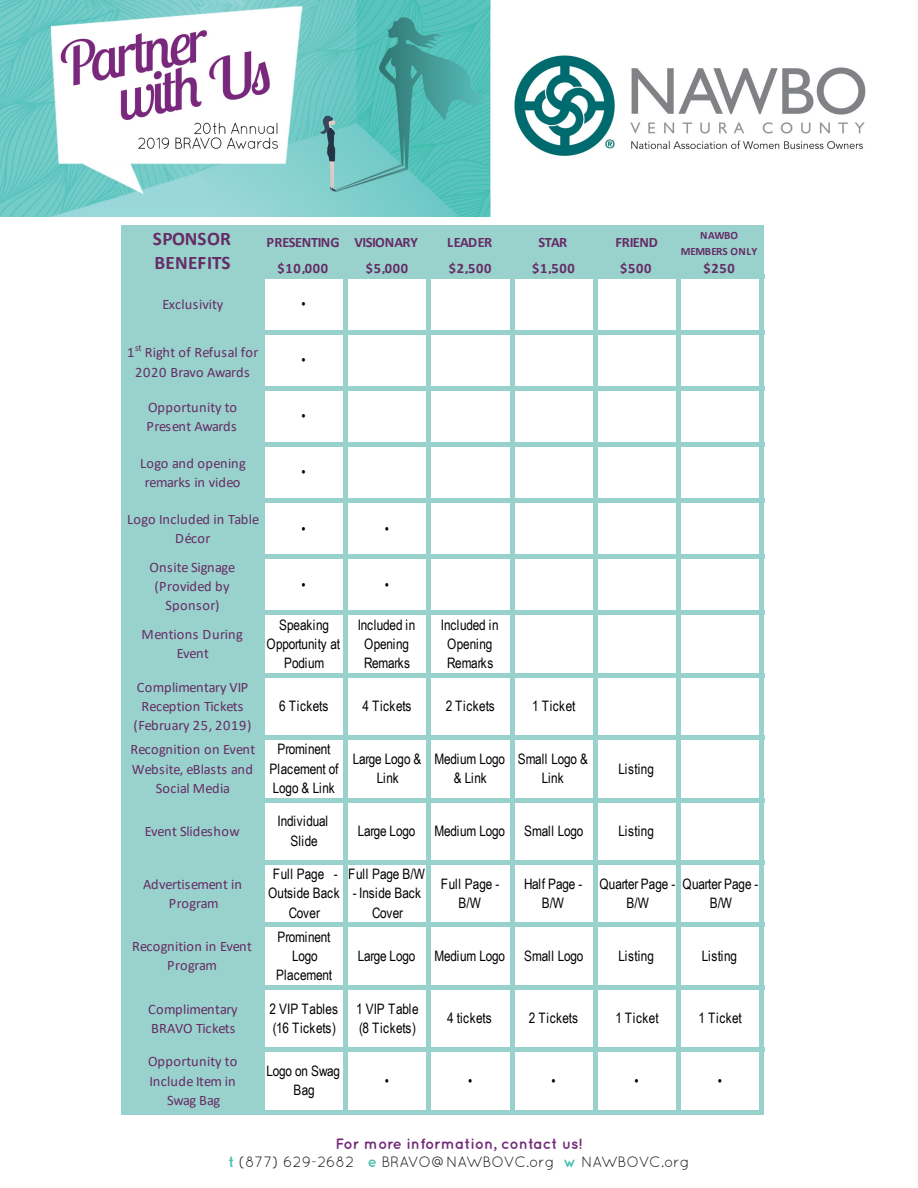
<style>
.page{position:relative;width:918px;height:1188px;background:#fff}
.page>*{position:absolute;margin:0;border:0;box-sizing:border-box;transform-origin:0 0}
.t1{font:700 19.2px/24px "Calibri";letter-spacing:.01em;color:#662c67}
.t2{font:15px/18px "Quicksand";color:#231f20;text-align:center}
.t3{font:14.4px/19.2px "Arial Narrow";letter-spacing:-.01em;color:#000;text-align:center}
.t4{font:14.4px/19.2px "Calibri";letter-spacing:-.005em;color:#662c67;text-align:center}
.t5{font:700 14.4px "Calibri";letter-spacing:-.005em;color:#662c67}
.t6{font:14.4px "Arial Narrow";letter-spacing:.015em;color:#000}
.t7{font:14.4px "Arial Narrow";letter-spacing:.035em;color:#000}
.t8{font:14.4px/19.2px "Calibri";letter-spacing:.02em;color:#662c67;text-align:center}
.t9{font:700 14.4px "Calibri";letter-spacing:-.03em;color:#662c67}
.t10{font:14.4px/19.2px "Calibri";letter-spacing:.015em;color:#662c67;text-align:center}
.t11{font:14.4px/19.2px "Arial Narrow";letter-spacing:.02em;color:#000}
.t12{font:700 11.25px/16px "Calibri";letter-spacing:.005em;color:#662c67;text-align:center}
.s1{font-weight:700;color:#732c79}
.s2{font-weight:700;color:#4ac0ad}
</style>
<div class="page">
<div style="left:124px;top:228px;width:639px;height:49px;background:#99d2cc"></div>
<div style="left:124px;top:276px;width:139px;height:837px;background:#99d2cc"></div>
<div style="left:121px;top:225px;width:5px;height:890px;background:#99d2cc"></div>
<div style="left:759px;top:229px;width:5px;height:886px;background:#99d2cc"></div>
<div style="left:260px;top:274px;width:5px;height:841px;background:#99d2cc"></div>
<div style="left:343px;top:279px;width:5px;height:836px;background:#99d2cc"></div>
<div style="left:426px;top:279px;width:5px;height:836px;background:#99d2cc"></div>
<div style="left:510px;top:279px;width:5px;height:836px;background:#99d2cc"></div>
<div style="left:593px;top:279px;width:5px;height:836px;background:#99d2cc"></div>
<div style="left:676px;top:279px;width:5px;height:836px;background:#99d2cc"></div>
<hr style="left:126px;top:225px;width:638px;height:4px;background:#99d2cc">
<div style="left:265px;top:274px;width:499px;height:5px;background:#99d2cc"></div>
<div style="left:265px;top:330px;width:499px;height:5px;background:#99d2cc"></div>
<div style="left:265px;top:386px;width:499px;height:5px;background:#99d2cc"></div>
<div style="left:265px;top:442px;width:499px;height:5px;background:#99d2cc"></div>
<div style="left:265px;top:498px;width:499px;height:5px;background:#99d2cc"></div>
<div style="left:265px;top:554px;width:499px;height:5px;background:#99d2cc"></div>
<div style="left:265px;top:610px;width:499px;height:5px;background:#99d2cc"></div>
<div style="left:265px;top:673px;width:499px;height:5px;background:#99d2cc"></div>
<div style="left:265px;top:735px;width:499px;height:5px;background:#99d2cc"></div>
<hr style="left:265px;top:798px;width:499px;height:4px;background:#99d2cc">
<div style="left:265px;top:860px;width:499px;height:5px;background:#99d2cc"></div>
<div style="left:265px;top:922px;width:499px;height:5px;background:#99d2cc"></div>
<div style="left:265px;top:985px;width:499px;height:5px;background:#99d2cc"></div>
<div style="left:265px;top:1047px;width:499px;height:5px;background:#99d2cc"></div>
<div style="left:126px;top:1110px;width:638px;height:5px;background:#99d2cc"></div>
<img style="left:0;top:0;width:866px;height:216px">
<p class="t1" style="left:153px;top:227px;width:80px">SPONSOR<br>BENEFITS</p>
<p class="t9" style="left:266px;top:232px;width:153px">PRESENTING VISIONARY</p>
<p class="t5" style="left:447px;top:232px;width:46px">LEADER</p>
<p class="t5" style="left:539px;top:232px;width:30px">STAR</p>
<p class="t5" style="left:615px;top:232px;width:44px">FRIEND</p>
<p class="t12" style="left:681px;top:227px;width:78px">NAWBO<br>MEMBERS ONLY</p>
<p class="t5" style="left:278px;top:258px;width:52px">$10,000</p>
<p class="t5" style="left:366px;top:258px;width:44px">$5,000</p>
<p class="t5" style="left:449px;top:258px;width:44px">$2,500</p>
<p class="t5" style="left:532px;top:258px;width:44px">$1,500</p>
<p class="t5" style="left:620px;top:258px;width:33px">$500</p>
<p class="t5" style="left:703px;top:258px;width:33px">$250</p>
<p class="t4" style="left:162px;top:295px;width:62px">Exclusivity</p>
<p class="t3" style="left:302px;top:294px;width:6px">•</p>
<p class="t4" style="left:127px;top:343px;width:133px">1<sup>st</sup> Right of Refusal for<br>2020 Bravo Awards</p>
<p class="t3" style="left:302px;top:350px;width:6px">•</p>
<p class="t4" style="left:146px;top:397px;width:92px;text-align:left">Opportunity to<br>Present Awards</p>
<p class="t4" style="left:140px;top:453px;width:107px">Logo and opening remarks in video</p>
<p class="t8" style="left:127px;top:509px;width:133px">Logo Included in Table<br>Décor</p>
<p class="t4" style="left:150px;top:557px;width:87px">Onsite Signage (Provided by<br>Sponsor)</p>
<p class="t3" style="left:302px;top:406px;width:6px">•</p>
<p class="t3" style="left:302px;top:462px;width:6px">•</p>
<p class="t3" style="left:302px;top:518px;width:6px">•</p>
<p class="t3" style="left:385px;top:518px;width:6px">•</p>
<p class="t3" style="left:302px;top:574px;width:6px">•</p>
<p class="t3" style="left:385px;top:574px;width:6px">•</p>
<p class="t10" style="left:142px;top:624px;width:103px">Mentions During<br>Event</p>
<p class="t3" style="left:266px;top:614px;width:75px">Speaking<br>Opportunity at<br>Podium</p>
<p class="t3" style="left:358px;top:614px;width:59px">Included in<br>Opening<br>Remarks</p>
<p class="t3" style="left:441px;top:614px;width:59px">Included in<br>Opening<br>Remarks</p>
<p class="t4" style="left:134px;top:677px;width:119px">Complimentary VIP<br>Reception Tickets (February 25, 2019)</p>
<p class="t7" style="left:279px;top:696px;width:51px">6 Tickets</p>
<p class="t7" style="left:362px;top:696px;width:51px">4 Tickets</p>
<p class="t7" style="left:446px;top:696px;width:51px">2 Tickets</p>
<p class="t3" style="left:532px;top:696px;width:45px">1 Ticket</p>
<p class="t4" style="left:130px;top:740px;width:126px">Recognition on Event<br>Website, eBlasts and<br>Social Media</p>
<p class="t3" style="left:270px;top:739px;width:70px">Prominent<br>Placement of<br>Logo &amp; Link</p>
<p class="t3" style="left:353px;top:749px;width:70px">Large Logo &amp;<br>Link</p>
<p class="t3" style="left:435px;top:749px;width:72px">Medium Logo &amp; Link</p>
<p class="t3" style="left:518px;top:749px;width:72px">Small Logo &amp;<br>Link</p>
<p class="t6" style="left:619px;top:758px;width:37px">Listing</p>
<p class="t4" style="left:145px;top:821px;width:97px">Event Slideshow</p>
<p class="t3" style="left:278px;top:811px;width:52px">Individual<br>Slide</p>
<p class="t3" style="left:358px;top:821px;width:59px">Large Logo</p>
<p class="t3" style="left:434px;top:821px;width:72px">Medium Logo</p>
<p class="t3" style="left:524px;top:821px;width:61px">Small Logo</p>
<p class="t6" style="left:619px;top:820px;width:37px">Listing</p>
<p class="t4" style="left:143px;top:874px;width:100px">Advertisement in<br>Program</p>
<p class="t3" style="left:268px;top:864px;width:73px">Full Page -<br>Outside Back<br>Cover</p>
<p class="t3" style="left:348px;top:864px;width:78px">Full Page B/W</p>
<p class="t3" style="left:353px;top:883px;width:70px">- Inside Back<br>Cover</p>
<p class="t3" style="left:441px;top:874px;width:60px">Full Page -<br>B/W</p>
<p class="t3" style="left:524px;top:874px;width:60px">Half Page -<br>B/W</p>
<p class="t3" style="left:599px;top:874px;width:77px">Quarter Page -<br>B/W</p>
<p class="t3" style="left:683px;top:874px;width:77px">Quarter Page -<br>B/W</p>
<p class="t4" style="left:132px;top:937px;width:122px">Recognition in Event<br>Program</p>
<p class="t3" style="left:276px;top:926px;width:58px">Prominent<br>Logo<br>Placement</p>
<p class="t3" style="left:358px;top:946px;width:59px">Large Logo</p>
<p class="t3" style="left:434px;top:946px;width:72px">Medium Logo</p>
<p class="t3" style="left:524px;top:946px;width:61px">Small Logo</p>
<p class="t6" style="left:619px;top:945px;width:37px">Listing</p>
<p class="t6" style="left:702px;top:945px;width:37px">Listing</p>
<p class="t4" style="left:148px;top:999px;width:91px;text-align:left">Complimentary<br>BRAVO Tickets</p>
<p class="t3" style="left:270px;top:998px;width:70px;text-align:left">2 VIP Tables (16 Tickets)</p>
<p class="t11" style="left:356px;top:998px;width:64px">1 VIP Table (8 Tickets)</p>
<p class="t6" style="left:447px;top:1008px;width:46px">4 tickets</p>
<p class="t7" style="left:529px;top:1008px;width:51px">2 Tickets</p>
<p class="t3" style="left:615px;top:1008px;width:45px">1 Ticket</p>
<p class="t3" style="left:699px;top:1008px;width:45px">1 Ticket</p>
<p class="t4" style="left:148px;top:1052px;width:91px">Opportunity to<br>Include Item in<br>Swag Bag</p>
<p class="t3" style="left:266px;top:1061px;width:75px">Logo on Swag<br>Bag</p>
<p class="t3" style="left:385px;top:1070px;width:6px">•</p>
<p class="t3" style="left:468px;top:1070px;width:6px">•</p>
<p class="t3" style="left:551px;top:1070px;width:6px">•</p>
<p class="t3" style="left:635px;top:1070px;width:6px">•</p>
<p class="t3" style="left:718px;top:1070px;width:6px">•</p>
<p class="t2" style="left:228px;top:1134px;width:463px"><span class="s1">For more information, contact us!<br></span><span class="s2">t</span> (877) 629-2682 <span class="s2">e</span> BRAVO@NAWBOVC.org <span class="s2">w</span> NAWBOVC.org</p>
</div>
